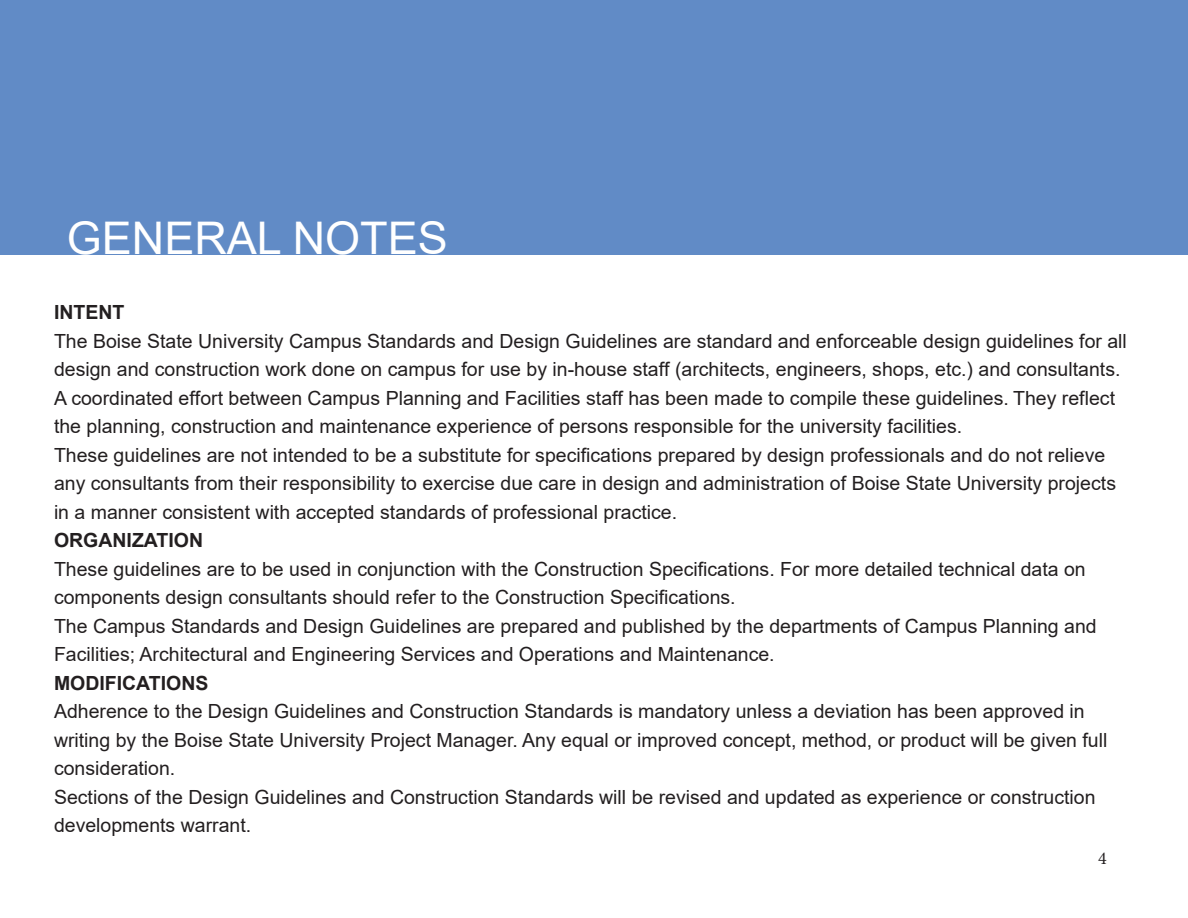
<style>
.page{position:relative;width:1188px;height:918px;background:#fff}
.page>*{position:absolute;margin:0;border:0;box-sizing:border-box;transform-origin:0 0}
.t1{font:45px "Arial";color:#fff}
.t2{font:19.5px/28.5px "Arial";color:#231f20}
.t3{font:700 19.5px "Arial";color:#231f20}
.t4{font:18px "Minion Pro";color:#231f20}
</style>
<div class="page">
<div style="left:0;top:0;width:1188px;height:254px;background:#618bc6"></div>
<h3 class="t1" style="left:67px;top:207px;width:382px">GENERAL NOTES</h3>
<h4 class="t3" style="left:54px;top:298px;width:72px">INTENT</h4>
<p class="t2" style="left:54px;top:326px;width:1074px">The Boise State University Campus Standards and Design Guidelines are standard and enforceable design guidelines for all design and construction work done on campus for use by in-house staff (architects, engineers, shops, etc.) and consultants.<br>A coordinated effort between Campus Planning and Facilities staff has been made to compile these guidelines. They reflect the planning, construction and maintenance experience of persons responsible for the university facilities.<br>These guidelines are not intended to be a substitute for specifications prepared by design professionals and do not relieve any consultants from their responsibility to exercise due care in design and administration of Boise State University projects in a manner consistent with accepted standards of professional practice.</p>
<h4 class="t3" style="left:54px;top:526px;width:151px">ORGANIZATION</h4>
<p class="t2" style="left:54px;top:554px;width:1044px">These guidelines are to be used in conjunction with the Construction Specifications. For more detailed technical data on components design consultants should refer to the Construction Specifications.<br>The Campus Standards and Design Guidelines are prepared and published by the departments of Campus Planning and Facilities; Architectural and Engineering Services and Operations and Maintenance.</p>
<h4 class="t3" style="left:54px;top:669px;width:156px">MODIFICATIONS</h4>
<p class="t2" style="left:54px;top:697px;width:1055px">Adherence to the Design Guidelines and Construction Standards is mandatory unless a deviation has been approved in writing by the Boise State University Project Manager. Any equal or improved concept, method, or product will be given full consideration.<br>Sections of the Design Guidelines and Construction Standards will be revised and updated as experience or construction developments warrant.</p>
<p class="t4" style="left:1098px;top:846px;width:10px">4</p>
</div>
